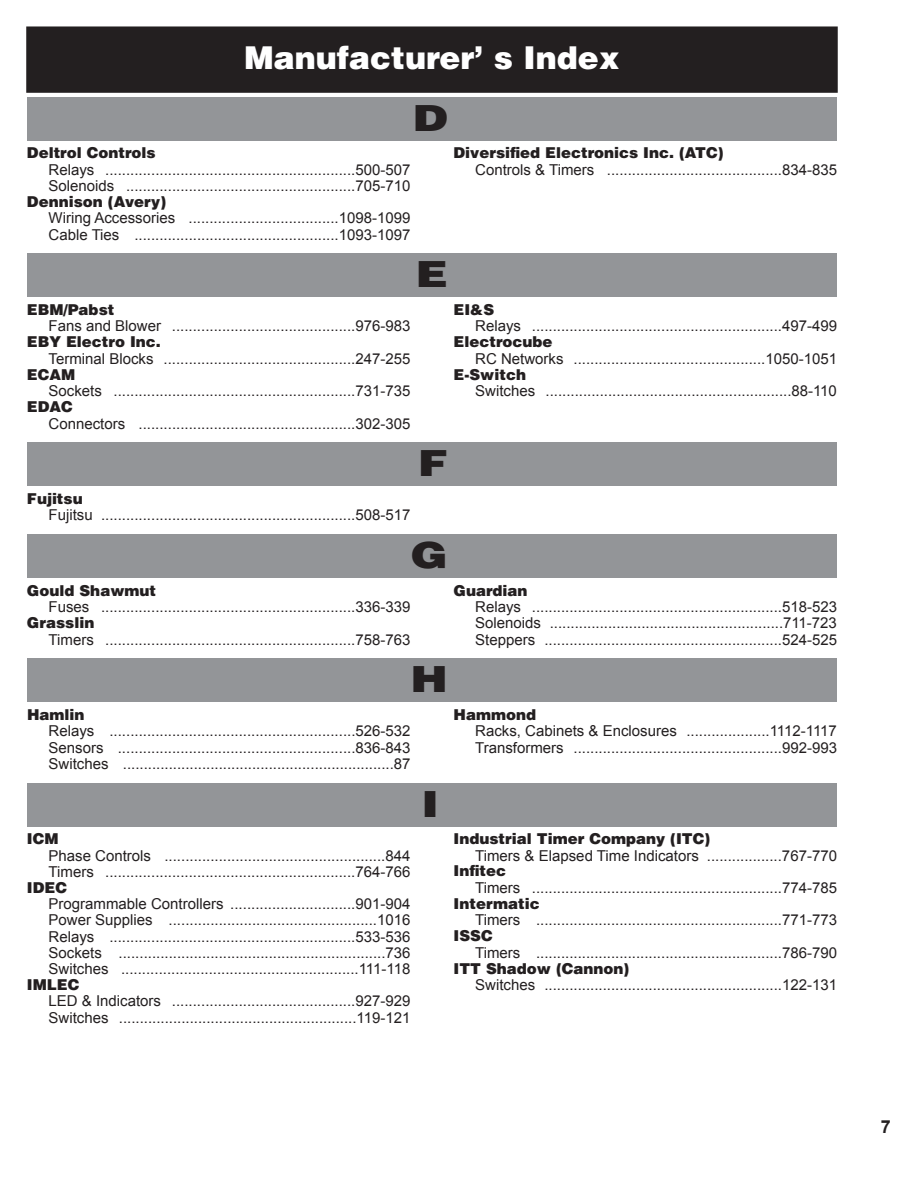
<style>
.page{position:relative;width:918px;height:1188px;background:#fff}
.page>*{position:absolute;margin:0;border:0;box-sizing:border-box;transform-origin:0 0}
.t1{font:900 36px "Helvetica LT Std";color:#231f20;scale:1.25 1}
.t2{font:900 31.5px "Helvetica LT Std";color:#fff}
.t3{font:700 18px "Arial";color:#231f20}
.t4{font:15px/16.2px "Arial";color:#231f20}
.t5{font:900 15px "Helvetica LT Std";color:#231f20}
</style>
<div class="page">
<div style="left:26px;top:26px;width:812px;height:67px;background:#231f20;border:2px solid #231f20"></div>
<div style="left:27px;top:97px;width:810px;height:43px;background:#939598"></div>
<div style="left:27px;top:254px;width:810px;height:43px;background:#939598"></div>
<div style="left:27px;top:443px;width:810px;height:43px;background:#939598"></div>
<div style="left:27px;top:535px;width:810px;height:43px;background:#939598"></div>
<div style="left:27px;top:659px;width:810px;height:43px;background:#939598"></div>
<div style="left:27px;top:783px;width:810px;height:43px;background:#939598"></div>
<h2 class="t2" style="left:244px;top:37px;width:377px">Manufacturer’ s Index</h2>
<h1 class="t1" style="left:413px;top:94px;width:30px">D</h1>
<p class="t4" style="left:49px;top:162px;width:363px">Relays ............................................................500-507</p>
<p class="t5" style="left:454px;top:143px;width:272px">Diversified Electronics Inc. (ATC)</p>
<p class="t5" style="left:27px;top:143px;width:130px">Deltrol Controls</p>
<p class="t4" style="left:49px;top:170px;width:363px;line-height:32.4px">Solenoids .......................................................705-710<br>Wiring Accessories ....................................1098-1099</p>
<p class="t4" style="left:475px;top:162px;width:363px">Controls &amp; Timers ..........................................834-835</p>
<p class="t5" style="left:27px;top:192px;width:141px">Dennison (Avery)</p>
<p class="t4" style="left:49px;top:226px;width:363px">Cable Ties .................................................1093-1097</p>
<p class="t5" style="left:27px;top:300px;width:89px">EBM/Pabst</p>
<p class="t4" style="left:49px;top:351px;width:363px">Terminal Blocks ..............................................247-255</p>
<p class="t4" style="left:49px;top:318px;width:363px">Fans and Blower ............................................976-983</p>
<p class="t5" style="left:27px;top:332px;width:135px">EBY Electro Inc.</p>
<p class="t4" style="left:49px;top:383px;width:363px">Sockets ..........................................................731-735</p>
<p class="t5" style="left:27px;top:364px;width:50px">ECAM</p>
<p class="t4" style="left:49px;top:415px;width:363px">Connectors ....................................................302-305</p>
<p class="t5" style="left:27px;top:397px;width:47px">EDAC</p>
<h1 class="t1" style="left:416px;top:251px;width:27px">E</h1>
<p class="t5" style="left:454px;top:300px;width:42px">EI&amp;S</p>
<p class="t4" style="left:475px;top:351px;width:363px">RC Networks ..............................................1050-1051</p>
<p class="t4" style="left:475px;top:318px;width:363px">Relays ............................................................497-499</p>
<p class="t5" style="left:454px;top:332px;width:100px">Electrocube</p>
<p class="t4" style="left:475px;top:383px;width:363px">Switches ...........................................................88-110</p>
<p class="t5" style="left:454px;top:364px;width:74px">E-Switch</p>
<p class="t5" style="left:27px;top:489px;width:57px">Fujitsu</p>
<p class="t4" style="left:49px;top:507px;width:363px">Fujitsu .............................................................508-517</p>
<h1 class="t1" style="left:418px;top:440px;width:26px">F</h1>
<h1 class="t1" style="left:411px;top:532px;width:31px">G</h1>
<p class="t5" style="left:27px;top:580px;width:131px">Gould Shawmut</p>
<p class="t4" style="left:49px;top:631px;width:363px">Timers ............................................................758-763</p>
<p class="t4" style="left:49px;top:599px;width:363px">Fuses .............................................................336-339</p>
<p class="t5" style="left:27px;top:613px;width:69px">Grasslin</p>
<h1 class="t1" style="left:411px;top:656px;width:31px">H</h1>
<p class="t5" style="left:27px;top:705px;width:59px">Hamlin</p>
<p class="t4" style="left:49px;top:739px;width:363px">Sensors .........................................................836-843<br>Switches .................................................................87</p>
<p class="t4" style="left:49px;top:723px;width:363px">Relays ...........................................................526-532</p>
<p class="t5" style="left:27px;top:829px;width:33px">ICM</p>
<p class="t4" style="left:49px;top:856px;width:363px;line-height:32.4px">Timers ............................................................764-766<br>Programmable Controllers ..............................901-904</p>
<p class="t4" style="left:49px;top:847px;width:363px">Phase Controls .....................................................844</p>
<p class="t5" style="left:27px;top:877px;width:42px">IDEC</p>
<p class="t4" style="left:49px;top:912px;width:363px;text-align:justify">Power Supplies ..................................................1016<br>Relays ...........................................................533-536<br>Sockets ................................................................736<br>Switches .........................................................111-118</p>
<p class="t4" style="left:49px;top:993px;width:363px">LED &amp; Indicators ............................................927-929</p>
<p class="t5" style="left:27px;top:975px;width:54px">IMLEC</p>
<p class="t4" style="left:49px;top:1009px;width:363px">Switches .........................................................119-121</p>
<h1 class="t1" style="left:422px;top:780px;width:16px">I</h1>
<p class="t5" style="left:454px;top:580px;width:75px">Guardian</p>
<p class="t4" style="left:475px;top:615px;width:363px">Solenoids ........................................................711-723<br>Steppers .........................................................524-525</p>
<p class="t4" style="left:475px;top:599px;width:363px">Relays ............................................................518-523</p>
<p class="t5" style="left:454px;top:705px;width:84px">Hammond</p>
<p class="t4" style="left:475px;top:739px;width:363px">Transformers ..................................................992-993</p>
<p class="t4" style="left:475px;top:723px;width:363px">Racks, Cabinets &amp; Enclosures ....................1112-1117</p>
<p class="t5" style="left:454px;top:829px;width:258px">Industrial Timer Company (ITC)</p>
<p class="t4" style="left:475px;top:847px;width:363px">Timers &amp; Elapsed Time Indicators ..................767-770</p>
<p class="t5" style="left:454px;top:861px;width:54px">Infitec</p>
<p class="t4" style="left:475px;top:912px;width:363px">Timers ...........................................................771-773</p>
<p class="t4" style="left:475px;top:880px;width:363px">Timers ............................................................774-785</p>
<p class="t5" style="left:454px;top:894px;width:88px">Intermatic</p>
<p class="t4" style="left:475px;top:945px;width:363px">Timers ...........................................................786-790</p>
<p class="t5" style="left:454px;top:926px;width:41px">ISSC</p>
<p class="t4" style="left:475px;top:977px;width:363px">Switches .........................................................122-131</p>
<p class="t5" style="left:454px;top:958px;width:177px">ITT Shadow (Cannon)</p>
<p class="t3" style="left:881px;top:1115px;width:12px">7</p>
</div>
